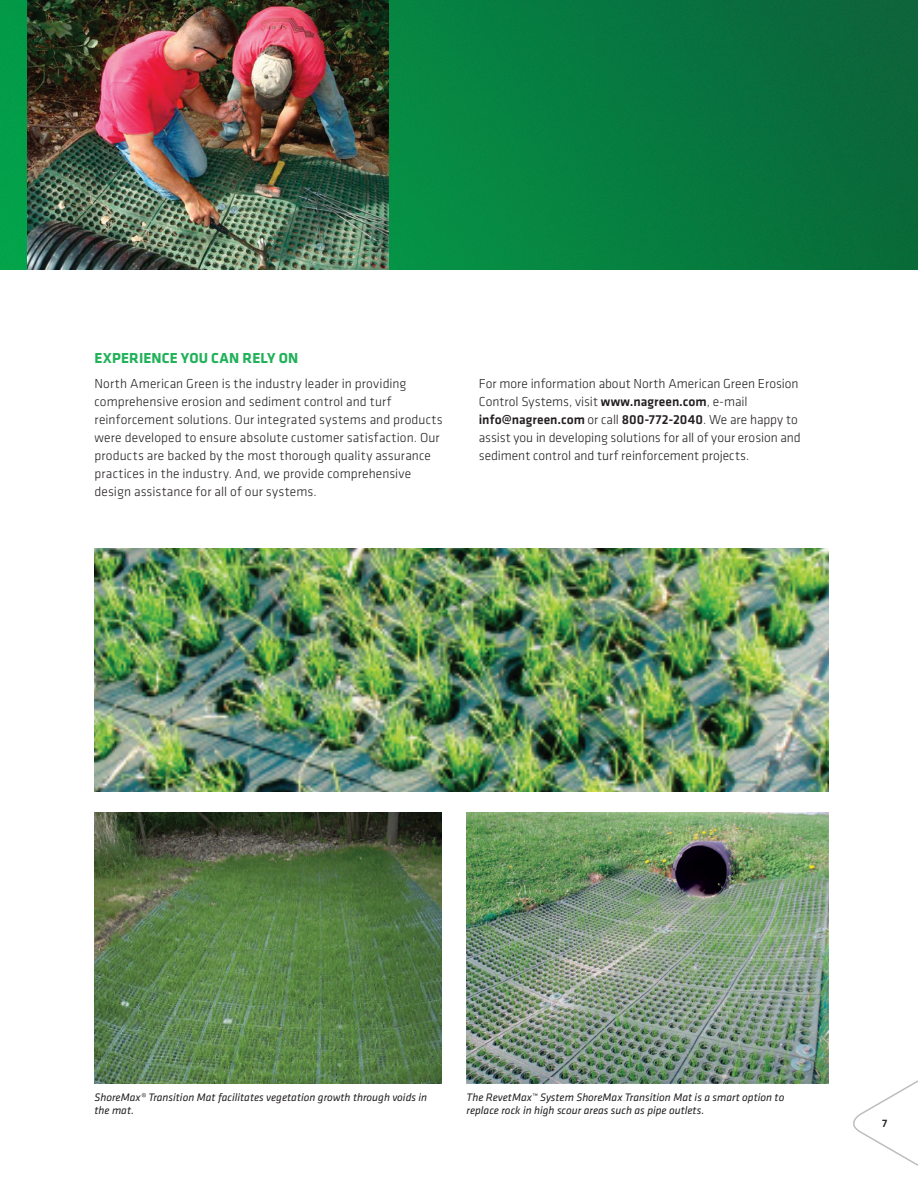
<style>
.page{position:relative;width:918px;height:1188px;background:#fff}
.page>*{position:absolute;margin:0;border:0;box-sizing:border-box;transform-origin:0 0}
.t1{font:700 15px "Klavika";letter-spacing:.005em;color:#21b259}
.t2{font:300 13.5px/18px "Klavika";letter-spacing:.005em;color:#231f20}
.t3{font:italic 11.25px/13.5px "Klavika";color:#231f20}
.t4{font:500 11.25px "Klavika";color:#231f20}
.s1{font-weight:500}
</style>
<div class="page">
<img style="left:0;top:0;width:918px;height:270px">
<svg style="left:853px;top:1080px;width:65px;height:86px"></svg>
<img style="left:94px;top:549px;width:734px;height:243px">
<img style="left:27px;top:0;width:362px;height:270px">
<img style="left:467px;top:813px;width:361px;height:270px">
<img style="left:94px;top:813px;width:347px;height:270px">
<p class="t1" style="left:94px;top:347px;width:205px">EXPERIENCE YOU CAN RELY ON</p>
<p class="t2" style="left:94px;top:374px;width:350px">North American Green is the industry leader in providing comprehensive erosion and sediment control and turf reinforcement solutions. Our integrated systems and products were developed to ensure absolute customer satisfaction. Our products are backed by the most thorough quality assurance practices in the industry. And, we provide comprehensive design assistance for all of our systems.</p>
<p class="t2" style="left:479px;top:374px;width:323px">For more information about North American Green Erosion Control Systems, visit <span class="s1">www.nagreen.com</span>, e-mail <span class="s1">info@nagreen.com</span> or call <span class="s1">800-772-2040</span>. We are happy to assist you in developing solutions for all of your erosion and sediment control and turf reinforcement projects.</p>
<p class="t3" style="left:94px;top:1090px;width:334px">ShoreMax® Transition Mat facilitates vegetation growth through voids in the mat.</p>
<p class="t3" style="left:467px;top:1090px;width:319px">The RevetMax™ System ShoreMax Transition Mat is a smart option to replace rock in high scour areas such as pipe outlets.</p>
<p class="t4" style="left:882px;top:1116px;width:7px">7</p>
</div>
